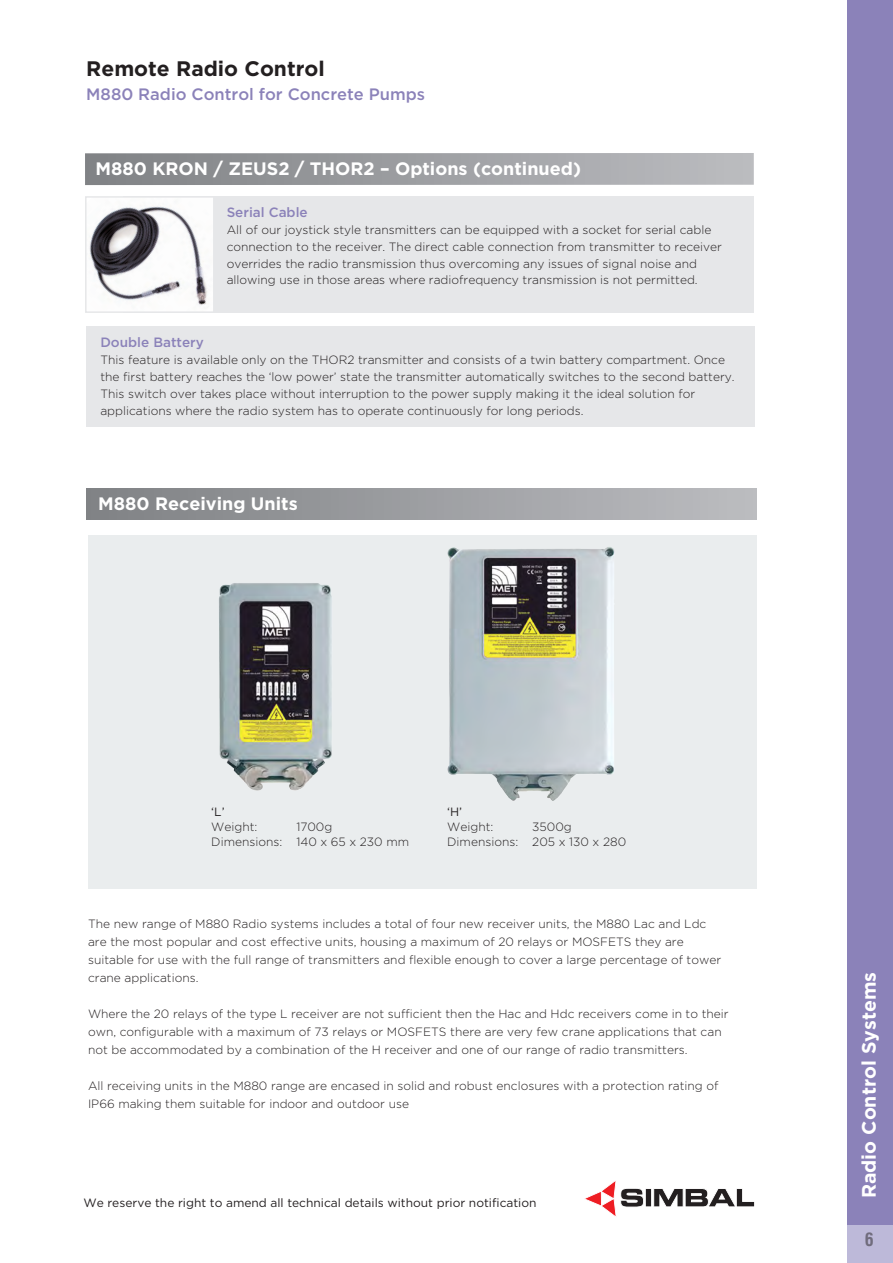
<style>
.page{position:relative;width:893px;height:1263px;background:#fff}
.page>*{position:absolute;margin:0;border:0;box-sizing:border-box;transform-origin:0 0}
.t1{font:700 21px "Gotham";color:#231f20}
.t2{font:700 19.5px "Gotham";color:#fff}
.t3{font:700 18px "Gotham";color:#fff}
.t4{font:700 condensed 18px "Swiss 721 BT";color:rgb(35 31 32/.5)}
.t5{font:500 16.5px "Gotham";color:#8b82b9}
.t6{font:500 13.5px "Gotham";color:#8b82b9}
.t7{font:300 12px/18px "Gotham";color:#231f20}
.t8{font:12px "Gotham";color:#231f20}
</style>
<div class="page">
<div style="left:848px;top:0;width:45px;height:1263px;background:#8b82b9"></div>
<div style="left:848px;top:1225px;width:45px;height:38px;background:#bdb9d9"></div>
<svg style="left:585px;top:1181px;width:170px;height:36px"></svg>
<div style="left:86px;top:488px;width:670px;height:32px;background:linear-gradient(to right,#7f8184,#bbbcc0)"></div>
<div style="left:86px;top:326px;width:669px;height:101px;background:#e6e7e9"></div>
<div style="left:124px;top:196px;width:630px;height:117px;background:#e6e7e9"></div>
<div style="left:85px;top:153px;width:669px;height:32px;background:linear-gradient(to right,#7f8184,#bbbcc0)"></div>
<div style="left:88px;top:536px;width:668px;height:353px;background:#eaedee"></div>
<img style="left:447px;top:547px;width:168px;height:254px">
<img style="left:219px;top:583px;width:113px;height:208px">
<img style="left:89px;top:199px;width:123px;height:111px">
<div style="left:85px;top:196px;width:130px;height:117px;border:2px solid #e6e7e9"></div>
<h1 class="t1" style="left:86px;top:57px;width:240px">Remote Radio Control</h1>
<h3 class="t5" style="left:86px;top:85px;width:340px">M880 Radio Control for Concrete Pumps</h3>
<h3 class="t3" style="left:96px;top:158px;width:487px">M880 KRON / ZEUS2 / THOR2 – Options (continued)</h3>
<p class="t6" style="left:227px;top:205px;width:83px">Serial Cable</p>
<p class="t7" style="left:227px;top:221px;width:497px;line-height:16.8px">All of our joystick style transmitters can be equipped with a socket for serial cable connection to the receiver. The direct cable connection from transmitter to receiver overrides the radio transmission thus overcoming any issues of signal noise and allowing use in those areas where radiofrequency transmission is not permitted.</p>
<p class="t6" style="left:100px;top:335px;width:105px">Double Battery</p>
<p class="t7" style="left:100px;top:351px;width:636px;line-height:16.8px">This feature is available only on the THOR2 transmitter and consists of a twin battery compartment. Once the first battery reaches the ‘low power’ state the transmitter automatically switches to the second battery.<br>This switch over takes place without interruption to the power supply making it the ideal solution for applications where the radio system has to operate continuously for long periods.</p>
<h3 class="t3" style="left:98px;top:493px;width:201px">M880 Receiving Units</h3>
<p class="t8" style="left:211px;top:805px;width:15px">‘L’</p>
<p class="t7" style="left:211px;top:818px;width:48px">Weight:</p>
<p class="t7" style="left:211px;top:819px;width:199px;line-height:15.5px;text-indent:85px">1700g<br>Dimensions: 140 x 65 x 230 mm</p>
<p class="t8" style="left:447px;top:805px;width:16px">‘H’</p>
<p class="t7" style="left:447px;top:818px;width:48px">Weight:</p>
<p class="t7" style="left:447px;top:819px;width:180px;line-height:15.5px;text-indent:85px">3500g<br>Dimensions: 205 x 130 x 280</p>
<p class="t7" style="left:88px;top:914px;width:635px">The new range of M880 Radio systems includes a total of four new receiver units, the M880 Lac and Ldc are the most popular and cost effective units, housing a maximum of 20 relays or MOSFETS they are suitable for use with the full range of transmitters and flexible enough to cover a large percentage of tower crane applications.</p>
<p class="t7" style="left:88px;top:1004px;width:642px">Where the 20 relays of the type L receiver are not sufficient then the Hac and Hdc receivers come in to their own, configurable with a maximum of 73 relays or MOSFETS there are very few crane applications that can not be accommodated by a combination of the H receiver and one of our range of radio transmitters.</p>
<p class="t7" style="left:88px;top:1076px;width:632px">All receiving units in the M880 range are encased in solid and robust enclosures with a protection rating of<br>IP66 making them suitable for indoor and outdoor use</p>
<p class="t8" style="left:83px;top:1196px;width:455px">We reserve the right to amend all technical details without prior notification</p>
<h2 class="t2" style="left:858px;top:1198px;width:228px;rotate:-90deg">Radio Control Systems</h2>
<h3 class="t4" style="left:865px;top:1232px;width:10px">6</h3>
</div>
